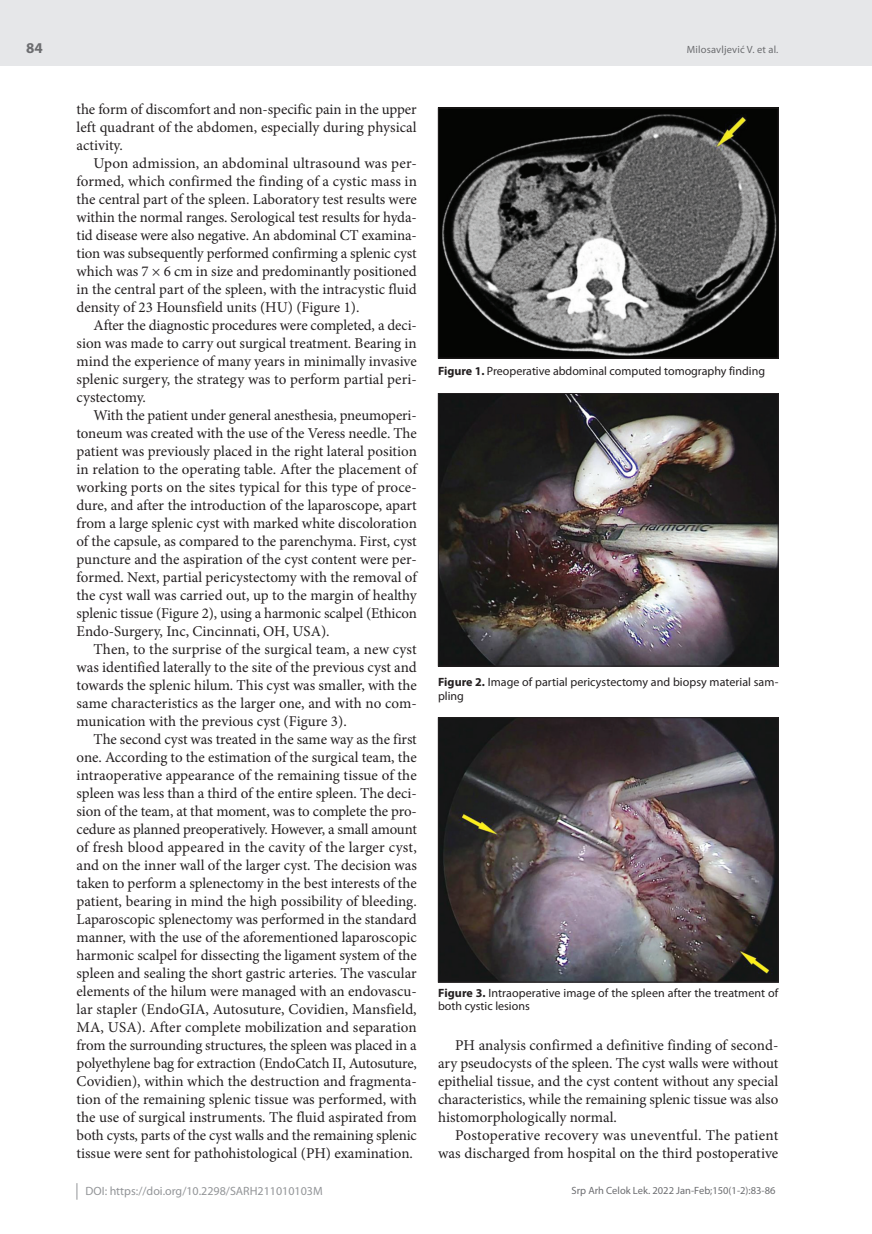
<style>
.page{position:relative;width:872px;height:1234px;background:#fff}
.page>*{position:absolute;margin:0;border:0;box-sizing:border-box;transform-origin:0 0}
.t1{font:15px/18px "Minion Pro";color:#231f20;text-align:justify}
.t2{font:700 15px "Myriad Pro";color:#6c6d70}
.t3{font:12px/13.5px "Myriad Pro";letter-spacing:.005em;color:#231f20}
.t4{font:12px "Myriad Pro";color:#939598}
.t5{font:10.5px "Myriad Pro";color:#6c6d70}
.s1{font-weight:700}
</style>
<div class="page">
<div style="left:0;top:0;width:872px;height:66px;background:#e6e7e9"></div>
<svg style="left:77px;top:1183px;width:1px;height:16px"></svg>
<img style="left:440px;top:110px;width:336px;height:246px">
<div style="left:438px;top:108px;width:340px;height:250px;border:1px solid #231f20"></div>
<img style="left:440px;top:395px;width:336px;height:269px">
<div style="left:438px;top:393px;width:340px;height:273px;border:1px solid #231f20"></div>
<img style="left:440px;top:719px;width:336px;height:261px">
<div style="left:438px;top:717px;width:340px;height:265px;border:1px solid #231f20"></div>
<p class="t2" style="left:26px;top:38px;width:18px">84</p>
<p class="t1" style="left:77px;top:100px;width:342px">the form of discomfort and non-specific pain in the upper left quadrant of the abdomen, especially during physical activity.</p>
<p class="t1" style="left:77px;top:154px;width:342px;text-indent:17px">Upon admission, an abdominal ultrasound was per&shy;formed, which confirmed the finding of a cystic mass in the central part of the spleen. Laboratory test results were within the normal ranges. Serological test results for hyda&shy;tid disease were also negative. An abdominal CT examina&shy;tion was subsequently performed confirming a splenic cyst which was 7 × 6 cm in size and predominantly positioned in the central part of the spleen, with the intracystic fluid density of 23 Hounsfield units (HU) (Figure 1).</p>
<p class="t1" style="left:77px;top:316px;width:342px;text-indent:17px">After the diagnostic procedures were completed, a deci&shy;sion was made to carry out surgical treatment. Bearing in mind the experience of many years in minimally invasive splenic surgery, the strategy was to perform partial peri&shy;cystectomy.</p>
<p class="t1" style="left:77px;top:406px;width:342px;text-indent:17px">With the patient under general anesthesia, pneumoperi&shy;toneum was created with the use of the Veress needle. The patient was previously placed in the right lateral position in relation to the operating table. After the placement of working ports on the sites typical for this type of proce&shy;dure, and after the introduction of the laparoscope, apart from a large splenic cyst with marked white discoloration of the capsule, as compared to the parenchyma. First, cyst puncture and the aspiration of the cyst content were per&shy;formed. Next, partial pericystectomy with the removal of the cyst wall was carried out, up to the margin of healthy splenic tissue (Figure 2), using a harmonic scalpel (Ethicon Endo-Surgery, Inc, Cincinnati, OH, USA).</p>
<p class="t1" style="left:77px;top:640px;width:342px;text-indent:17px">Then, to the surprise of the surgical team, a new cyst was identified laterally to the site of the previous cyst and towards the splenic hilum. This cyst was smaller, with the same characteristics as the larger one, and with no com&shy;munication with the previous cyst (Figure 3).</p>
<p class="t1" style="left:77px;top:730px;width:342px;text-indent:17px">The second cyst was treated in the same way as the first one. According to the estimation of the surgical team, the intraoperative appearance of the remaining tissue of the spleen was less than a third of the entire spleen. The deci&shy;sion of the team, at that moment, was to complete the pro&shy;cedure as planned preoperatively. However, a small amount of fresh blood appeared in the cavity of the larger cyst, and on the inner wall of the larger cyst. The decision was taken to perform a splenectomy in the best interests of the patient, bearing in mind the high possibility of bleeding.<br>Laparoscopic splenectomy was performed in the standard manner, with the use of the aforementioned laparoscopic harmonic scalpel for dissecting the ligament system of the spleen and sealing the short gastric arteries. The vascular elements of the hilum were managed with an endovascu&shy;lar stapler (EndoGIA, Autosuture, Covidien, Mansfield, MA, USA). After complete mobilization and separation from the surrounding structures, the spleen was placed in a polyethylene bag for extraction (EndoCatch II, Autosuture, Covidien), within which the destruction and fragmenta&shy;tion of the remaining splenic tissue was performed, with the use of surgical instruments. The fluid aspirated from both cysts, parts of the cyst walls and the remaining splenic tissue were sent for pathohistological (PH) examination.</p>
<p class="t5" style="left:687px;top:43px;width:93px">Milosavljević V. et al.</p>
<p class="t3" style="left:438px;top:364px;width:328px"><span class="s1">Figure 1.</span> Preoperative abdominal computed tomography finding</p>
<p class="t3" style="left:438px;top:675px;width:342px"><span class="s1">Figure 2.</span> Image of partial pericystectomy and biopsy material sam&shy;pling</p>
<p class="t3" style="left:438px;top:985px;width:342px"><span class="s1">Figure 3.</span> Intraoperative image of the spleen after the treatment of both cystic lesions</p>
<p class="t1" style="left:438px;top:1036px;width:342px;text-indent:17px">PH analysis confirmed a definitive finding of second&shy;ary pseudocysts of the spleen. The cyst walls were without epithelial tissue, and the cyst content without any special characteristics, while the remaining splenic tissue was also histomorphologically normal.</p>
<p class="t1" style="left:438px;top:1126px;width:342px;text-align:right">Postoperative recovery was uneventful. The patient was discharged from hospital on the third postoperative</p>
<p class="t4" style="left:86px;top:1183px;width:239px">DOI: https://doi.org/10.2298/SARH211010103M</p>
<p class="t5" style="left:571px;top:1184px;width:205px">Srp Arh Celok Lek. 2022 Jan-Feb;150(1-2):83-86</p>
</div>
